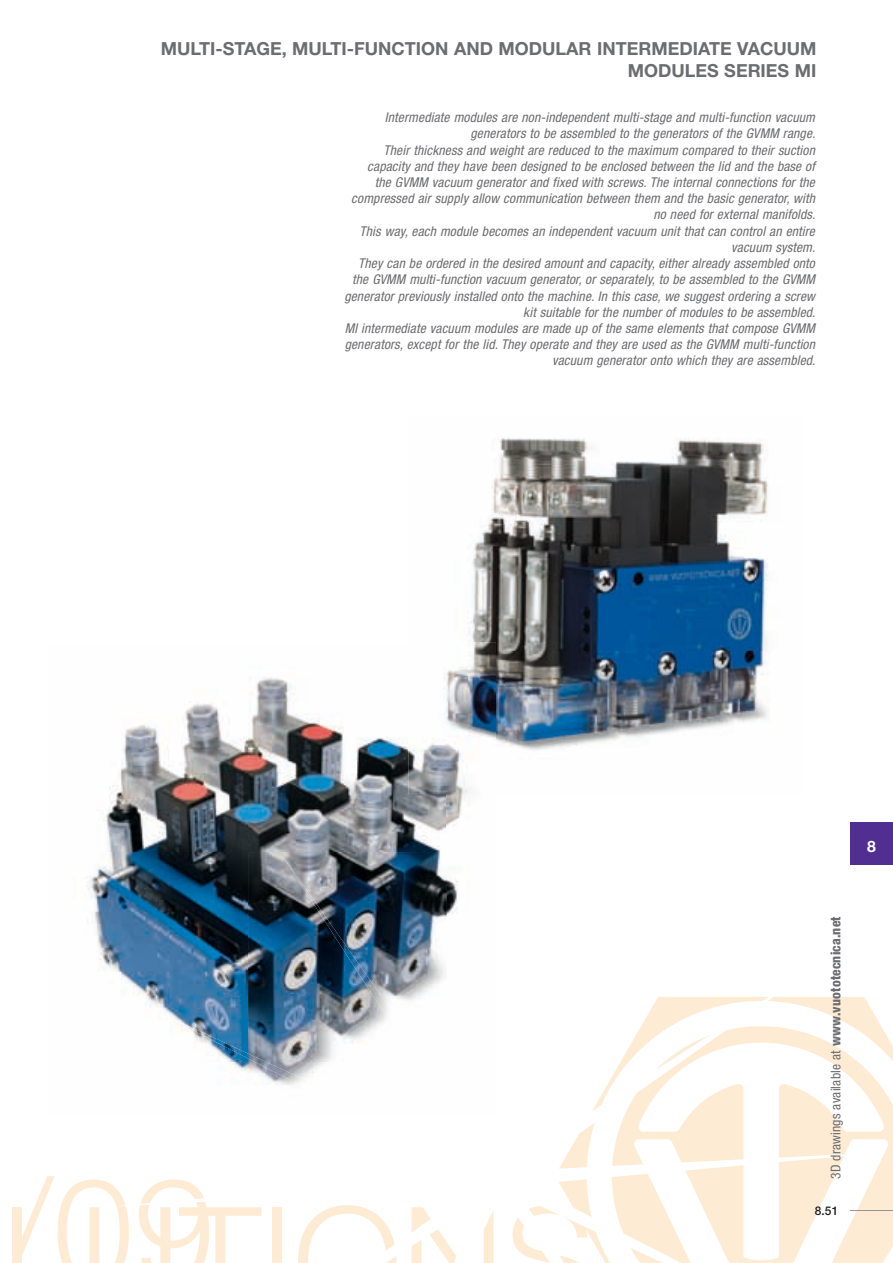
<style>
.page{position:relative;width:893px;height:1263px;background:#fff}
.page>*{position:absolute;margin:0;border:0;box-sizing:border-box;transform-origin:0 0}
.t1{font:700 18px/21.6px "Helvetica Neue";color:#6c6d70;text-align:right}
.t2{font:700 15.75px "Helvetica Neue";color:#fff}
.t3{font:italic condensed 13.5px/16.2px "Helvetica Neue";letter-spacing:.01em;color:#6c6d70;text-align:right}
.t4{font:condensed 13.5px "Helvetica Neue";letter-spacing:.01em;color:#6c6d70}
.t5{font:500 12px "Helvetica Neue";color:#231f20}
.s1{font-style:inherit}
.s2{font-weight:800}
</style>
<div class="page">
<svg style="left:11px;top:1176px;width:97px;height:87px"></svg>
<svg style="left:108px;top:864px;width:785px;height:399px"></svg>
<div style="left:850px;top:822px;width:43px;height:42px;background:#502e92"></div>
<hr style="left:850px;top:1210px;width:43px;height:1px;background:#939598">
<img style="left:469px;top:438px;width:300px;height:213px">
<img style="left:496px;top:651px;width:273px;height:99px">
<img style="left:87px;top:678px;width:359px;height:437px">
<img style="left:446px;top:794px;width:50px;height:321px">
<img style="left:281px;top:853px;width:34px;height:48px">
<img style="left:312px;top:901px;width:78px;height:107px">
<img style="left:147px;top:1007px;width:50px;height:25px">
<img style="left:197px;top:1030px;width:68px;height:31px">
<img style="left:346px;top:1008px;width:100px;height:107px">
<img style="left:253px;top:1061px;width:94px;height:48px">
<img style="left:408px;top:642px;width:88px;height:152px">
<h1 class="t1" style="left:161px;top:37px;width:657px">MULTI-STAGE, MULTI-FUNCTION AND MODULAR INTERMEDIATE VACUUM<br>MODULES <span class="s1">SERIES</span> MI</h1>
<p class="t3" style="left:344px;top:109px;width:473px">Intermediate modules are non-independent multi-stage and multi-function vacuum generators to be assembled to the generators of the GVMM range.<br>Their thickness and weight are reduced to the maximum compared to their suction capacity and they have been designed to be enclosed between the lid and the base of<br>the GVMM vacuum generator and fixed with screws. The internal connections for the compressed air supply allow communication between them and the basic generator, with no need for external manifolds.<br>This way, each module becomes an independent vacuum unit that can control an entire vacuum system.<br>They can be ordered in the desired amount and capacity, either already assembled onto the GVMM multi-function vacuum generator, or separately, to be assembled to the GVMM generator previously installed onto the machine. In this case, we suggest ordering a screw kit suitable for the number of modules to be assembled.<br>MI intermediate vacuum modules are made up of the same elements that compose GVMM generators, except for the lid. They operate and they are used as the GVMM multi-function vacuum generator onto which they are assembled.</p>
<p class="t2" style="left:867px;top:836px;width:10px">8</p>
<p class="t4" style="left:828px;top:1179px;width:264px;rotate:-90deg">3D drawings available at <span class="s2">www.vuototecnica.net</span></p>
<p class="t5" style="left:815px;top:1204px;width:25px">8.51</p>
</div>
